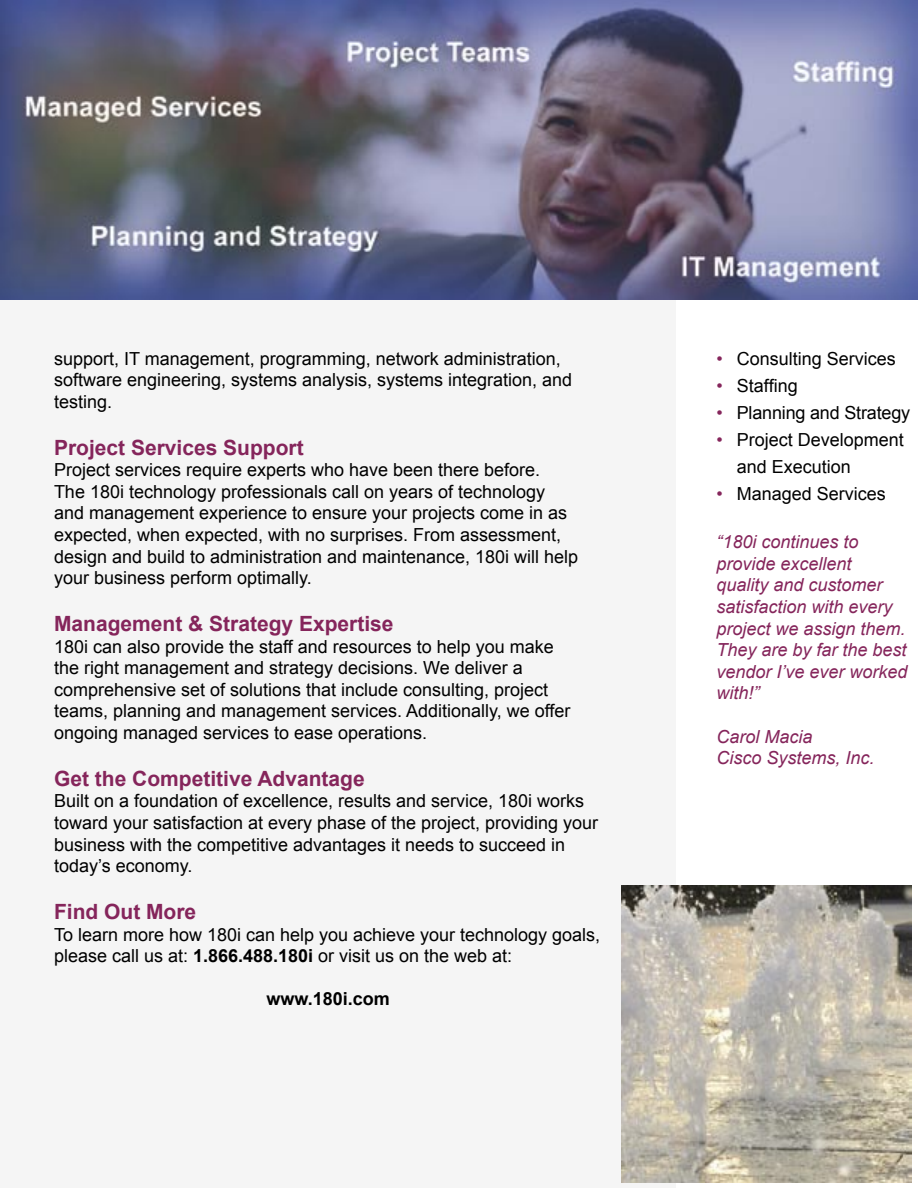
<style>
.page{position:relative;width:918px;height:1188px;background:#fff}
.page>*{position:absolute;margin:0;border:0;box-sizing:border-box;transform-origin:0 0}
.ML-Subhead_1{font:700 21px "Arial";color:#85255b}
.ML-BodyCopy{font:18px/21.6px "Arial";color:#000}
.ML-BodyCopy-2{font:italic 18px/21.6px "Arial";color:#85255b}
.ML-Indent_2nd{font:18px/27px "Arial";color:#000}
.ML-BodyCopy-3{font:700 18px "Arial";color:#000}
.s1{font-weight:700}
.s2{color:#85255b}
</style>
<div class="page">
<img style="left:622px;top:885px;width:290px;height:298px">
<img style="left:0;top:0;width:918px;height:299px">
<p class="ML-BodyCopy" style="left:54px;top:348px;width:520px">support, IT management, programming, network administration, software engineering, systems analysis, systems integration, and testing.</p>
<p class="ML-Subhead_1" style="left:54px;top:433px;width:251px">Project Services Support</p>
<p class="ML-BodyCopy" style="left:54px;top:459px;width:526px">Project services require experts who have been there before.<br>The 180i technology professionals call on years of technology and management experience to ensure your projects come in as expected, when expected, with no surprises. From assessment, design and build to administration and maintenance, 180i will help your business perform optimally.</p>
<p class="ML-Subhead_1" style="left:54px;top:610px;width:341px">Management &amp; Strategy Expertise</p>
<p class="ML-BodyCopy" style="left:54px;top:636px;width:518px">180i can also provide the staff and resources to help you make the right management and strategy decisions. We deliver a comprehensive set of solutions that include consulting, project teams, planning and management services. Additionally, we offer ongoing managed services to ease operations.</p>
<p class="ML-Subhead_1" style="left:54px;top:765px;width:312px">Get the Competitive Advantage</p>
<p class="ML-BodyCopy" style="left:54px;top:790px;width:546px">Built on a foundation of excellence, results and service, 180i works toward your satisfaction at every phase of the project, providing your business with the competitive advantages it needs to succeed in today’s economy.</p>
<p class="ML-Subhead_1" style="left:54px;top:898px;width:144px">Find Out More</p>
<p class="ML-BodyCopy" style="left:54px;top:924px;width:548px">To learn more how 180i can help you achieve your technology goals, please call us at: <span class="s1">1.866.488.180i</span> or visit us on the web at:</p>
<p class="ML-BodyCopy-3" style="left:266px;top:987px;width:125px">www.180i.com</p>
<p class="ML-Indent_2nd" style="left:716px;top:345px;width:181px"><span class="s2">•</span> Consulting Services</p>
<p class="ML-Indent_2nd" style="left:716px;top:372px;width:83px"><span class="s2">•</span> Staffing</p>
<p class="ML-Indent_2nd" style="left:716px;top:399px;width:195px"><span class="s2">•</span> Planning and Strategy</p>
<p class="ML-Indent_2nd" style="left:737px;top:426px;width:169px;text-indent:-20px"><span class="s2">•</span> Project Development and Execution</p>
<p class="ML-Indent_2nd" style="left:716px;top:480px;width:171px"><span class="s2">•</span> Managed Services</p>
<p class="ML-BodyCopy-2" style="left:716px;top:531px;width:193px">“180i continues to provide excellent quality and customer satisfaction with every project we assign them.<br>They are by far the best vendor I’ve ever worked with!”</p>
<p class="ML-BodyCopy-2" style="left:716px;top:726px;width:98px">Carol Macia</p>
<p class="ML-BodyCopy-2" style="left:716px;top:747px;width:160px">Cisco Systems, Inc.</p>
</div>
